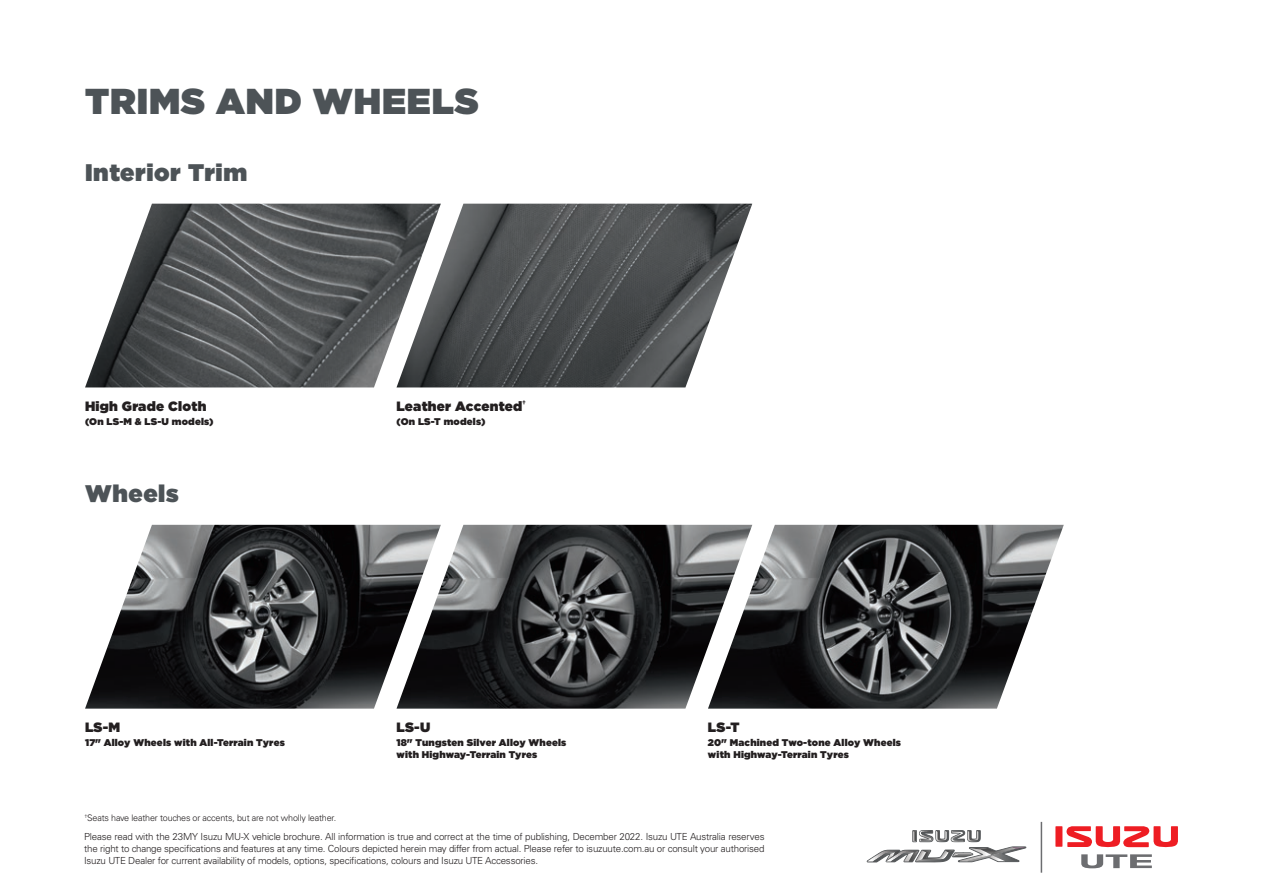
<style>
.page{position:relative;width:1263px;height:893px;background:#fff}
.page>*{position:absolute;margin:0;border:0;box-sizing:border-box;transform-origin:0 0}
.IUA_Page_Title{font:900 36px "Gotham";letter-spacing:.025em;color:#4d5357}
.IUA_Page_Title-2{font:900 24px "Gotham";letter-spacing:.025em;color:#4d5357}
.New_Accessories_Titl{font:900 13.5px "Gotham";letter-spacing:.02em;color:#231f20}
.Disclaimer{font:300 9.75px/12px "Univers LT Std";letter-spacing:-.02em;color:#231f20;text-align:justify}
.New_Accessories_Titl-2{font:900 9.75px/11.7px "Gotham";letter-spacing:.02em;color:#231f20}
.Disclaimer-2{font:300 9px "Univers LT Std";letter-spacing:-.02em;color:#231f20}
</style>
<div class="page">
<div style="left:1055px;top:826px;width:7px;height:21px;background:#ee1d23"></div>
<svg style="left:1066px;top:826px;width:112px;height:21px"></svg>
<svg style="left:1081px;top:854px;width:71px;height:14px"></svg>
<hr style="left:1041px;top:822px;width:1px;height:51px;background:#6c6d70">
<svg style="left:867px;top:830px;width:159px;height:32px"></svg>
<img style="left:85px;top:525px;width:311px;height:184px">
<img style="left:396px;top:525px;width:312px;height:184px">
<img style="left:708px;top:525px;width:356px;height:184px">
<img style="left:85px;top:204px;width:311px;height:183px">
<img style="left:396px;top:204px;width:356px;height:183px">
<p class="IUA_Page_Title" style="left:85px;top:75px;width:395px">TRIMS AND WHEELS</p>
<p class="IUA_Page_Title-2" style="left:85px;top:155px;width:164px">Interior Trim</p>
<p class="New_Accessories_Titl" style="left:85px;top:396px;width:123px">High Grade Cloth</p>
<p class="New_Accessories_Titl-2" style="left:85px;top:415px;width:130px">(On LS-M &amp; LS-U models)</p>
<p class="IUA_Page_Title-2" style="left:85px;top:476px;width:95px">Wheels</p>
<p class="New_Accessories_Titl" style="left:85px;top:717px;width:37px">LS-M</p>
<p class="New_Accessories_Titl-2" style="left:85px;top:736px;width:201px">17" Alloy Wheels with All-Terrain Tyres</p>
<p class="New_Accessories_Titl" style="left:396px;top:396px;width:131px">Leather Accented<sup>†</sup></p>
<p class="New_Accessories_Titl-2" style="left:396px;top:415px;width:90px">(On LS-T models)</p>
<p class="New_Accessories_Titl" style="left:396px;top:717px;width:35px">LS-U</p>
<p class="New_Accessories_Titl-2" style="left:396px;top:736px;width:171px">18" Tungsten Silver Alloy Wheels with Highway-Terrain Tyres</p>
<p class="New_Accessories_Titl" style="left:708px;top:717px;width:33px">LS-T</p>
<p class="New_Accessories_Titl-2" style="left:708px;top:736px;width:195px">20" Machined Two-tone Alloy Wheels with Highway-Terrain Tyres</p>
<p class="Disclaimer-2" style="left:84px;top:812px;width:253px"><sup>†</sup>Seats have leather touches or accents, but are not wholly leather.</p>
<p class="Disclaimer" style="left:84px;top:831px;width:682px">Please read with the 23MY Isuzu MU-X vehicle brochure. All information is true and correct at the time of publishing, December 2022. Isuzu UTE Australia reserves the right to change specifications and features at any time. Colours depicted herein may differ from actual. Please refer to isuzuute.com.au or consult your authorised Isuzu UTE Dealer for current availability of models, options, specifications, colours and Isuzu UTE Accessories.</p>
</div>
